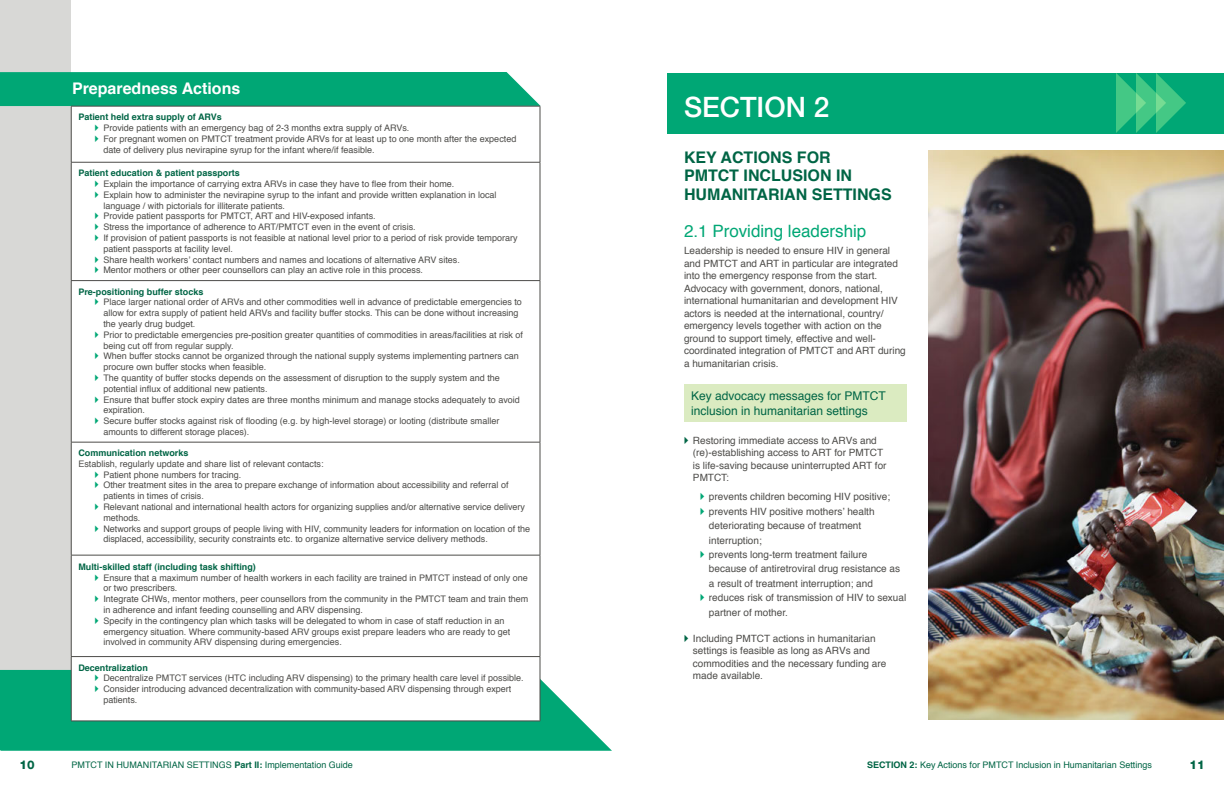
<style>
.page{position:relative;width:1224px;height:792px;background:#fff}
.page>*{position:absolute;margin:0;border:0;box-sizing:border-box;transform-origin:0 0}
.t1{font:500 28px "Helvetica Neue LT";color:#fff}
.t2{font:17px "Helvetica";color:#00a775}
.t3{font:700 16px/18.4px "Helvetica";color:#006545}
.t4{font:700 16px "Helvetica";color:#fff}
.t5{font:12px/14.4px "Helvetica";color:#006545}
.t6{font:800 12px "Helvetica Neue LT";color:#006545}
.t7{font:10px/12.5px "Helvetica";color:#4d4c49}
.t8{font:9px/10.8px "Helvetica";color:#4d4c49}
.t9{font:700 9px "Helvetica";color:#006545}
.t10{font:9px "Helvetica";color:#006545}
.s1{font-weight:700}
</style>
<div class="page">
<div style="left:0;top:0;width:71px;height:698px;background:#d8d8d6"></div>
<svg style="left:0;top:670px;width:612px;height:81px;background:#21b286"></svg>
<svg style="left:0;top:72px;width:540px;height:34px;background:#08a878"></svg>
<svg style="left:72px;top:107px;width:468px;height:614px"></svg>
<hr style="left:71px;top:162px;width:469px;height:1px;background:#4d4c49">
<hr style="left:71px;top:280px;width:469px;height:1px;background:#4d4c49">
<hr style="left:71px;top:442px;width:469px;height:1px;background:#4d4c49">
<hr style="left:71px;top:555px;width:469px;height:1px;background:#4d4c49">
<hr style="left:71px;top:656px;width:469px;height:1px;background:#4d4c49">
<hr style="left:71px;top:106px;width:469px;height:1px;background:#4d4c49">
<hr style="left:71px;top:106px;width:1px;height:56px;background:#4d4c49">
<hr style="left:540px;top:106px;width:1px;height:56px;background:#4d4c49">
<hr style="left:71px;top:163px;width:1px;height:117px;background:#4d4c49">
<hr style="left:540px;top:163px;width:1px;height:117px;background:#4d4c49">
<hr style="left:71px;top:281px;width:1px;height:161px;background:#4d4c49">
<hr style="left:540px;top:281px;width:1px;height:161px;background:#4d4c49">
<hr style="left:71px;top:442px;width:1px;height:113px;background:#4d4c49">
<hr style="left:540px;top:442px;width:1px;height:113px;background:#4d4c49">
<hr style="left:71px;top:555px;width:1px;height:101px;background:#4d4c49">
<hr style="left:540px;top:555px;width:1px;height:101px;background:#4d4c49">
<hr style="left:71px;top:657px;width:1px;height:64px;background:#4d4c49">
<hr style="left:540px;top:657px;width:1px;height:64px;background:#4d4c49">
<hr style="left:71px;top:721px;width:469px;height:1px;background:#4d4c49">
<div style="left:684px;top:384px;width:223px;height:38px;background:#dbebc1"></div>
<div style="left:668px;top:73px;width:556px;height:60px;background:#00a775"></div>
<svg style="left:1116px;top:73px;width:70px;height:60px"></svg>
<img style="left:929px;top:150px;width:295px;height:570px">
<svg style="left:95px;top:124px;width:3px;height:18px"></svg>
<svg style="left:95px;top:180px;width:3px;height:18px"></svg>
<svg style="left:95px;top:213px;width:3px;height:28px"></svg>
<svg style="left:95px;top:256px;width:3px;height:17px"></svg>
<svg style="left:95px;top:299px;width:3px;height:6px"></svg>
<svg style="left:95px;top:331px;width:3px;height:7px"></svg>
<svg style="left:95px;top:353px;width:3px;height:6px"></svg>
<svg style="left:95px;top:374px;width:3px;height:7px"></svg>
<svg style="left:95px;top:396px;width:3px;height:7px"></svg>
<svg style="left:95px;top:418px;width:3px;height:6px"></svg>
<svg style="left:95px;top:471px;width:3px;height:17px"></svg>
<svg style="left:95px;top:503px;width:3px;height:7px"></svg>
<svg style="left:95px;top:525px;width:3px;height:7px"></svg>
<svg style="left:95px;top:574px;width:3px;height:7px"></svg>
<svg style="left:95px;top:596px;width:3px;height:6px"></svg>
<svg style="left:95px;top:617px;width:3px;height:7px"></svg>
<svg style="left:95px;top:675px;width:3px;height:17px"></svg>
<h3 class="t4" style="left:72px;top:76px;width:170px">Preparedness Actions</h3>
<p class="t9" style="left:78px;top:110px;width:145px">Patient held extra supply of ARVs</p>
<p class="t8" style="left:103px;top:123px;width:414px">Provide patients with an emergency bag of 2-3 months extra supply of ARVs.<br>For pregnant women on PMTCT treatment provide ARVs for at least up to one month after the expected date of delivery plus nevirapine syrup for the infant where/if feasible.</p>
<p class="t9" style="left:78px;top:166px;width:163px">Patient education &amp; patient passports</p>
<p class="t8" style="left:103px;top:179px;width:416px">Explain the importance of carrying extra ARVs in case they have to flee from their home.<br>Explain how to administer the nevirapine syrup to the infant and provide written explanation in local language / with pictorials for illiterate patients.<br>Provide patient passports for PMTCT, ART and HIV-exposed infants.<br>Stress the importance of adherence to ART/PMTCT even in the event of crisis.<br>If provision of patient passports is not feasible at national level prior to a period of risk provide temporary patient passports at facility level.<br>Share health workers’ contact numbers and names and locations of alternative ARV sites.<br>Mentor mothers or other peer counsellors can play an active role in this process.</p>
<p class="t9" style="left:78px;top:284px;width:127px">Pre-positioning buffer stocks</p>
<p class="t8" style="left:103px;top:297px;width:421px">Place larger national order of ARVs and other commodities well in advance of predictable emergencies to allow for extra supply of patient held ARVs and facility buffer stocks. This can be done without increasing the yearly drug budget.<br>Prior to predictable emergencies pre-position greater quantities of commodities in areas/facilities at risk of being cut off from regular supply.<br>When buffer stocks cannot be organized through the national supply systems implementing partners can procure own buffer stocks when feasible.<br>The quantity of buffer stocks depends on the assessment of disruption to the supply system and the potential influx of additional new patients.<br>Ensure that buffer stock expiry dates are three months minimum and manage stocks adequately to avoid expiration.<br>Secure buffer stocks against risk of flooding (e.g. by high-level storage) or looting (distribute smaller amounts to different storage places).</p>
<p class="t9" style="left:78px;top:446px;width:112px">Communication networks</p>
<p class="t8" style="left:103px;top:459px;width:428px;text-indent:-25px">Establish, regularly update and share list of relevant contacts:<br>Patient phone numbers for tracing.<br>Other treatment sites in the area to prepare exchange of information about accessibility and referral of patients in times of crisis.<br>Relevant national and international health actors for organizing supplies and/or alternative service delivery methods.<br>Networks and support groups of people living with HIV, community leaders for information on location of the displaced, accessibility, security constraints etc. to organize alternative service delivery methods.</p>
<p class="t9" style="left:78px;top:559px;width:179px">Multi-skilled staff (including task shifting)</p>
<p class="t8" style="left:103px;top:572px;width:426px">Ensure that a maximum number of health workers in each facility are trained in PMTCT instead of only one or two prescribers.<br>Integrate CHWs, mentor mothers, peer counsellors from the community in the PMTCT team and train them in adherence and infant feeding counselling and ARV dispensing.<br>Specify in the contingency plan which tasks will be delegated to whom in case of staff reduction in an emergency situation. Where community-based ARV groups exist prepare leaders who are ready to get involved in community ARV dispensing during emergencies.</p>
<p class="t9" style="left:78px;top:660px;width:71px">Decentralization</p>
<p class="t8" style="left:103px;top:673px;width:422px">Decentralize PMTCT services (HTC including ARV dispensing) to the primary health care level if possible.<br>Consider introducing advanced decentralization with community-based ARV dispensing through expert patients.</p>
<h1 class="t1" style="left:684px;top:91px;width:147px">SECTION 2</h1>
<h3 class="t3" style="left:684px;top:148px;width:207px">Key actions for<br>PMTCT inclusion in humanitarian settings</h3>
<h2 class="t2" style="left:684px;top:218px;width:184px">2.1 Providing leadership</h2>
<p class="t7" style="left:684px;top:245px;width:223px">Leadership is needed to ensure HIV in general and PMTCT and ART in particular are integrated into the emergency response from the start.<br>Advocacy with government, donors, national, international humanitarian and development HIV actors is needed at the international, country/ emergency levels together with action on the ground to support timely, effective and well&shy;coordinated integration of PMTCT and ART during a humanitarian crisis.</p>
<h3 class="t5" style="left:691px;top:389px;width:196px">Key advocacy messages for PMTCT inclusion in humanitarian settings</h3>
<p class="t7" style="left:693px;top:435px;width:195px">Restoring immediate access to ARVs and (re)-establishing access to ART for PMTCT is life-saving because uninterrupted ART for PMTCT:</p>
<p class="t7" style="left:709px;top:490px;width:199px;line-height:14.4px">prevents children becoming HIV positive; prevents HIV positive mothers’ health deteriorating because of treatment interruption;<br>prevents long-term treatment failure because of antiretroviral drug resistance as a result of treatment interruption; and reduces risk of transmission of HIV to sexual partner of mother.</p>
<p class="t7" style="left:693px;top:632px;width:195px">Including PMTCT actions in humanitarian settings is feasible as long as ARVs and commodities and the necessary funding are made available.</p>
<h3 class="t6" style="left:19px;top:758px;width:17px">10</h3>
<p class="t10" style="left:72px;top:758px;width:58px">PMTCT in Humanitarian</p>
<p class="t10" style="left:187px;top:758px;width:13px">Settings</p>
<p class="t10" style="left:234px;top:758px;width:120px"><span class="s1">Part II :</span> Implementation Guide</p>
<p class="t9" style="left:867px;top:758px;width:30px">SECTION</p>
<p class="t10" style="left:910px;top:758px;width:244px"><span class="s1">2:</span> Key Actions for PMTCT Inclusion in Humanitarian Settings</p>
<h3 class="t6" style="left:1189px;top:758px;width:17px">11</h3>
</div>
